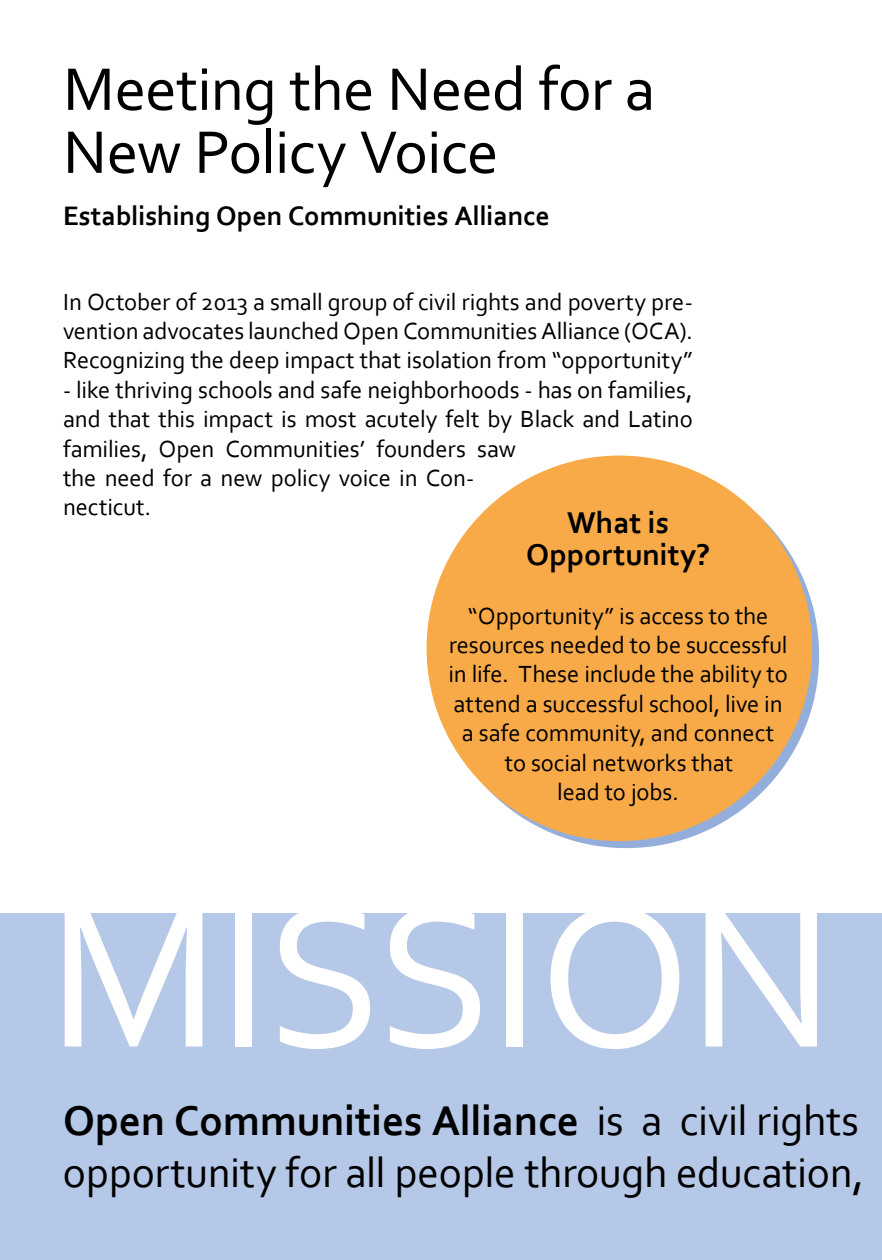
<style>
.page{position:relative;width:882px;height:1260px;background:#fff}
.page>*{position:absolute;margin:0;border:0;box-sizing:border-box;transform-origin:0 0}
.t1{font:210px "Corbel";letter-spacing:-.015em;color:#fff}
.t2{font:63px/63px "Corbel";letter-spacing:-.015em;color:#000}
.t3{font:43.57px/52.3px "Corbel";letter-spacing:-.005em;color:#000}
.t4{font:700 31.5px/31.5px "Corbel";color:#000;text-align:center}
.t5{font:700 28px "Corbel";color:#000}
.t6{font:24.5px/29.4px "Corbel";letter-spacing:-.005em;color:#000;text-align:justify}
.s1{font-weight:700}
</style>
<div class="page">
<svg style="left:434px;top:463px;width:385px;height:385px;background:#bbaca2"></svg>
<div style="left:0;top:914px;width:882px;height:346px;background:#b6c8e7"></div>
<div style="left:432px;top:461px;width:375px;height:375px;background:#f9aa48;border-radius:50%"></div>
<div style="left:427px;top:456px;width:385px;height:385px;border:10px solid #f9aa48;border-radius:50%"></div>
<h2 class="t2" style="left:63px;top:56px;width:594px">Meeting the Need for a<br>New Policy Voice</h2>
<p class="t5" style="left:63px;top:199px;width:488px">Establishing Open Communities Alliance</p>
<p class="t6" style="left:63px;top:286px;width:632px">In October of 2013 a small group of civil rights and poverty pre&shy;vention advocates launched Open Communities Alliance (OCA).<br>Recognizing the deep impact that isolation from “opportunity”</p>
<p class="t6" style="left:63px;top:374px;width:631px;text-align:left">- like thriving schools and safe neighborhoods - has on families, and that this impact is most acutely felt by Black and Latino families, Open Communities’ founders saw<br>the need for a new policy voice in Con-<br>necticut.</p>
<p class="t4" style="left:526px;top:506px;width:185px">What is<br>Opportunity?</p>
<p class="t6" style="left:448px;top:600px;width:341px;text-align:center">“Opportunity” is access to the resources needed to be successful in life. These include the ability to attend a successful school, live in a safe community, and connect to social networks that<br>lead to jobs.</p>
<h1 class="t1" style="left:47px;top:847px;width:789px">MISSION</h1>
<h3 class="t3" style="left:63px;top:1093px;width:803px"><span class="s1">Open Communities Alliance</span> is a civil rights opportunity for all people through education,</h3>
</div>
